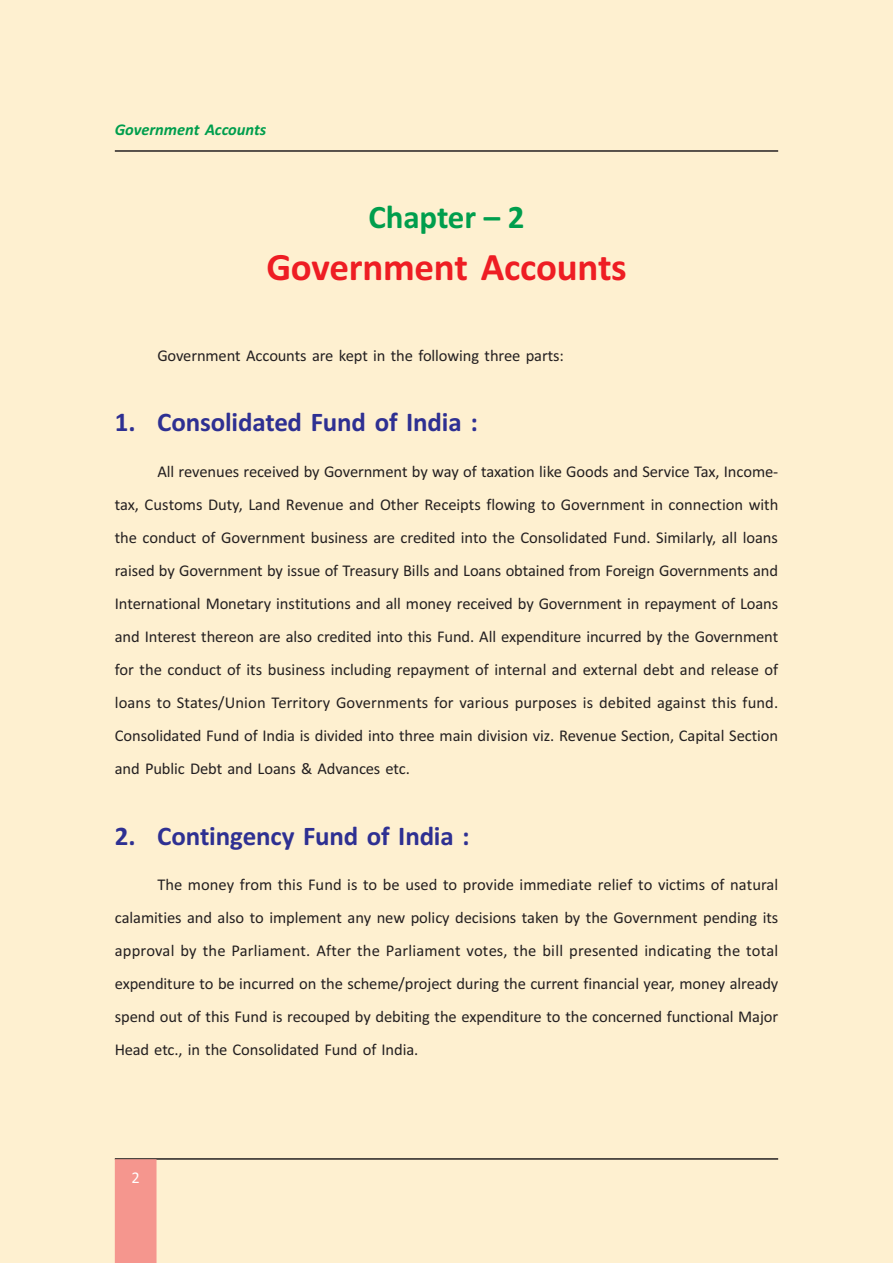
<style>
.page{position:relative;width:893px;height:1263px;background:#fef0d0}
.page>*{position:absolute;margin:0;border:0;box-sizing:border-box;transform-origin:0 0}
.t1{font:39px "TTE4 D608 B0 O00";letter-spacing:-.005em;color:#ee1d23}
.t2{font:33px "TTE4 D608 B0 O00";letter-spacing:-.005em;color:#009e4d}
.t3{font:27px "TTE4 D608 B0 O00";letter-spacing:-.005em;color:#2e3092}
.t4{font:16.5px/33px "TT19 B8 O00";letter-spacing:-.005em;color:#231f20;text-align:justify}
.t5{font:16.5px "TT19 B6 O00";letter-spacing:-.005em;color:#009e4d}
.t6{font:16.5px "TT19 B8 O00";color:#fff}
</style>
<div class="page">
<hr style="left:115px;top:150px;width:663px;height:2px;background:#231f20">
<hr style="left:115px;top:1158px;width:663px;height:2px;background:#231f20">
<div style="left:115px;top:1159px;width:42px;height:104px;background:#f5968e"></div>
<p class="t5" style="left:115px;top:124px;width:153px">Government Accounts</p>
<p class="t2" style="left:369px;top:205px;width:157px">Chapter – 2</p>
<p class="t1" style="left:266px;top:254px;width:362px">Government Accounts</p>
<p class="t4" style="left:157px;top:340px;width:408px">Government Accounts are kept in the following three parts:</p>
<p class="t3" style="left:115px;top:413px;width:364px">1. Consolidated Fund of India :</p>
<p class="t4" style="left:115px;top:456px;width:665px;text-indent:43px">All revenues received by Government by way of taxation like Goods and Service Tax, Income&shy;tax, Customs Duty, Land Revenue and Other Receipts flowing to Government in connection with the conduct of Government business are credited into the Consolidated Fund. Similarly, all loans raised by Government by issue of Treasury Bills and Loans obtained from Foreign Governments and International Monetary institutions and all money received by Government in repayment of Loans and Interest thereon are also credited into this Fund. All expenditure incurred by the Government for the conduct of its business including repayment of internal and external debt and release of loans to States/Union Territory Governments for various purposes is debited against this fund.<br>Consolidated Fund of India is divided into three main division viz. Revenue Section, Capital Section and Public Debt and Loans &amp; Advances etc.</p>
<p class="t3" style="left:115px;top:827px;width:356px">2. Contingency Fund of India :</p>
<p class="t4" style="left:115px;top:870px;width:665px;text-indent:43px">The money from this Fund is to be used to provide immediate relief to victims of natural calamities and also to implement any new policy decisions taken by the Government pending its approval by the Parliament. After the Parliament votes, the bill presented indicating the total expenditure to be incurred on the scheme/project during the current financial year, money already spend out of this Fund is recouped by debiting the expenditure to the concerned functional Major Head etc., in the Consolidated Fund of India.</p>
<p class="t6" style="left:131px;top:1172px;width:10px">2</p>
</div>
